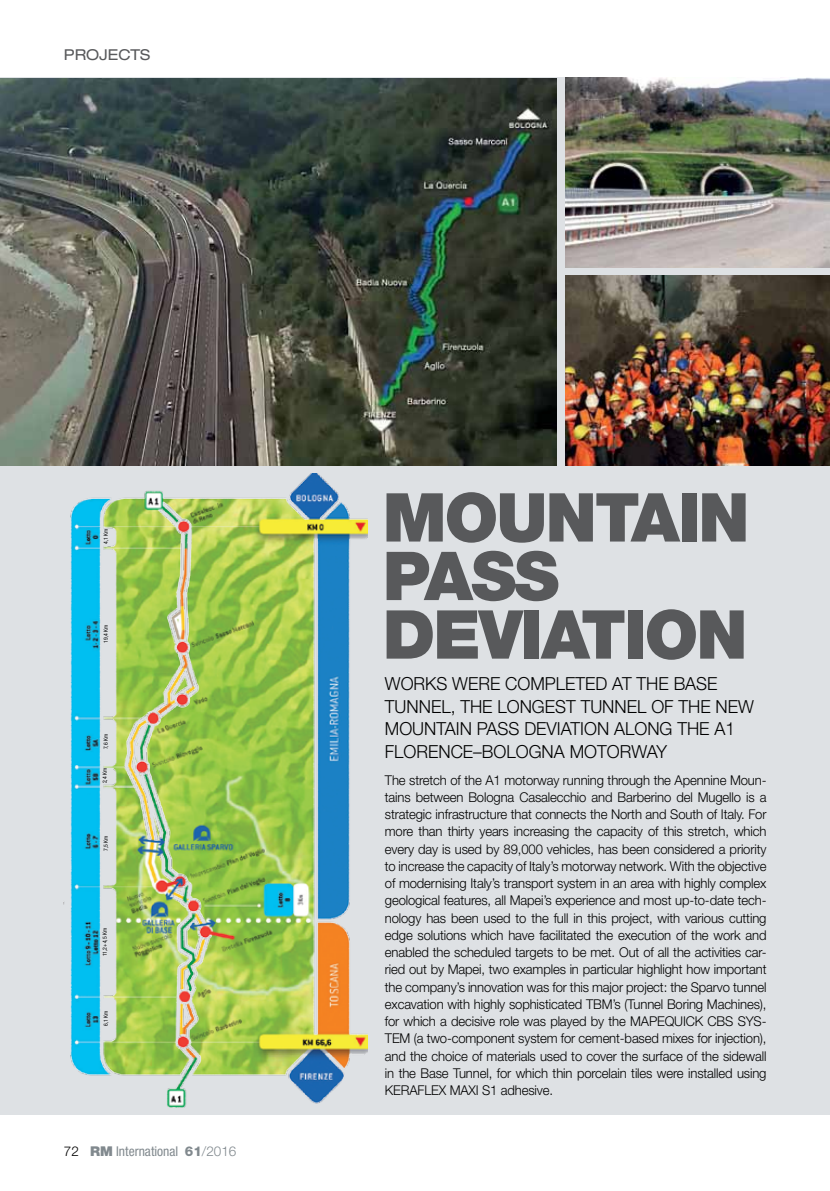
<style>
.page{position:relative;width:830px;height:1191px;background:#fff}
.page>*{position:absolute;margin:0;border:0;box-sizing:border-box;transform-origin:0 0}
.t1{font:900 67.5px/58.5px "Helvetica Neue LTW1 G";letter-spacing:-.03em;color:#58595b}
.t2{font:300 18px "Helvetica Neue LT Std";color:#000}
.t3{font:expanded 15px "Helvetica Neue LT Std";color:#58595b}
.t4{font:300 13.5px/17.2px "Helvetica Neue LT Std";letter-spacing:-.01em;color:#000;text-align:justify}
.t5{font:condensed 13.5px "Helvetica Neue LT Std";color:#81898e}
.t6{font:condensed 5.7px "Helvetica Neue LT Std";letter-spacing:-.01em;color:#000}
.s1{font-weight:300;font-stretch:normal;color:#000}
.s2{font-weight:900;font-stretch:normal}
.s3{font-weight:800;font-stretch:normal}
.s4{font-weight:300;font-stretch:normal}
</style>
<div class="page">
<div style="left:0;top:77px;width:829px;height:1037px;background:#dee1e4"></div>
<img style="left:565px;top:276px;width:263px;height:190px">
<img style="left:565px;top:77px;width:263px;height:190px">
<img style="left:0;top:78px;width:556px;height:388px">
<img style="left:64px;top:474px;width:303px;height:633px">
<div style="left:104px;top:998px;width:9px;height:40px;background:#dee1e4"></div>
<div style="left:103px;top:890px;width:9px;height:103px;background:#dee1e4"></div>
<div style="left:104px;top:808px;width:9px;height:70px;background:#dee1e4"></div>
<div style="left:103px;top:768px;width:9px;height:15px;background:#dee1e4"></div>
<div style="left:104px;top:529px;width:9px;height:15px;background:#dee1e4"></div>
<div style="left:104px;top:721px;width:9px;height:41px;background:#dee1e4"></div>
<div style="left:104px;top:553px;width:9px;height:161px;background:#dee1e4"></div>
<p class="t3" style="left:64px;top:45px;width:88px">PROJECTS</p>
<p class="t6" style="left:102px;top:544px;width:17px;rotate:-90deg">4,1 Km</p>
<p class="t6" style="left:102px;top:643px;width:19px;rotate:-90deg">19,4 Km</p>
<p class="t6" style="left:102px;top:749px;width:17px;rotate:-90deg">7,6 Km</p>
<p class="t6" style="left:101px;top:783px;width:17px;rotate:-90deg">2,4 Km</p>
<p class="t6" style="left:102px;top:850px;width:17px;rotate:-90deg">7,5 Km</p>
<p class="t6" style="left:101px;top:956px;width:30px;rotate:-90deg">11,2+4,5 Km</p>
<p class="t6" style="left:102px;top:1025px;width:17px;rotate:-90deg">6,1 Km</p>
<p class="t5" style="left:64px;top:1143px;width:174px"><span class="s1">72</span> <span class="s2">RM</span> International <span class="s3">61</span><span class="s4">/2016</span></p>
<h1 class="t1" style="left:382px;top:488px;width:368px">MOUNTAIN<br>PASS<br>DEVIATION</h1>
<h2 class="t2" style="left:384px;top:673px;width:29px">Works</h2>
<h2 class="t2" style="left:452px;top:673px;width:13px">were</h2>
<h2 class="t2" style="left:505px;top:673px;width:13px">complete</h2>
<h2 class="t2" style="left:595px;top:673px;width:102px">d at the Base</h2>
<h2 class="t2" style="left:384px;top:695px;width:22px">Tunnel</h2>
<h2 class="t2" style="left:450px;top:695px;width:304px">, the LONGEST TUNNEL of the NEW</h2>
<h2 class="t2" style="left:384px;top:718px;width:26px">Mountain</h2>
<h2 class="t2" style="left:476px;top:718px;width:22px">Pass</h2>
<h2 class="t2" style="left:524px;top:718px;width:42px">Deviation</h2>
<h2 class="t2" style="left:613px;top:718px;width:13px">along</h2>
<h2 class="t2" style="left:677px;top:718px;width:59px">the A1</h2>
<h2 class="t2" style="left:384px;top:740px;width:22px">Florence</h2>
<h2 class="t2" style="left:473px;top:740px;width:34px">–Bologna</h2>
<h2 class="t2" style="left:569px;top:740px;width:14px">motorway</h2>
<p class="t4" style="left:384px;top:771px;width:383px">The stretch of the A1 motorway running through the Apennine Moun&shy;tains between Bologna Casalecchio and Barberino del Mugello is a strategic infrastructure that connects the North and South of Italy. For more than thirty years increasing the capacity of this stretch, which every day is used by 89,000 vehicles, has been considered a priority to increase the capacity of Italy’s motorway network. With the objective of modernising Italy’s transport system in an area with highly complex geological features, all Mapei’s experience and most up-to-date tech&shy;nology has been used to the full in this project, with various cutting edge solutions which have facilitated the execution of the work and enabled the scheduled targets to be met. Out of all the activities car&shy;ried out by Mapei, two examples in particular highlight how important the company’s innovation was for this major project: the Sparvo tunnel excavation with highly sophisticated TBM’s (Tunnel Boring Machines), for which a decisive role was played by the MAPEQUICK CBS SYS-TEM (a two-component system for cement-based mixes for injection), and the choice of materials used to cover the surface of the sidewall in the Base Tunnel, for which thin porcelain tiles were installed using KERAFLEX MAXI S1 adhesive.</p>
</div>
